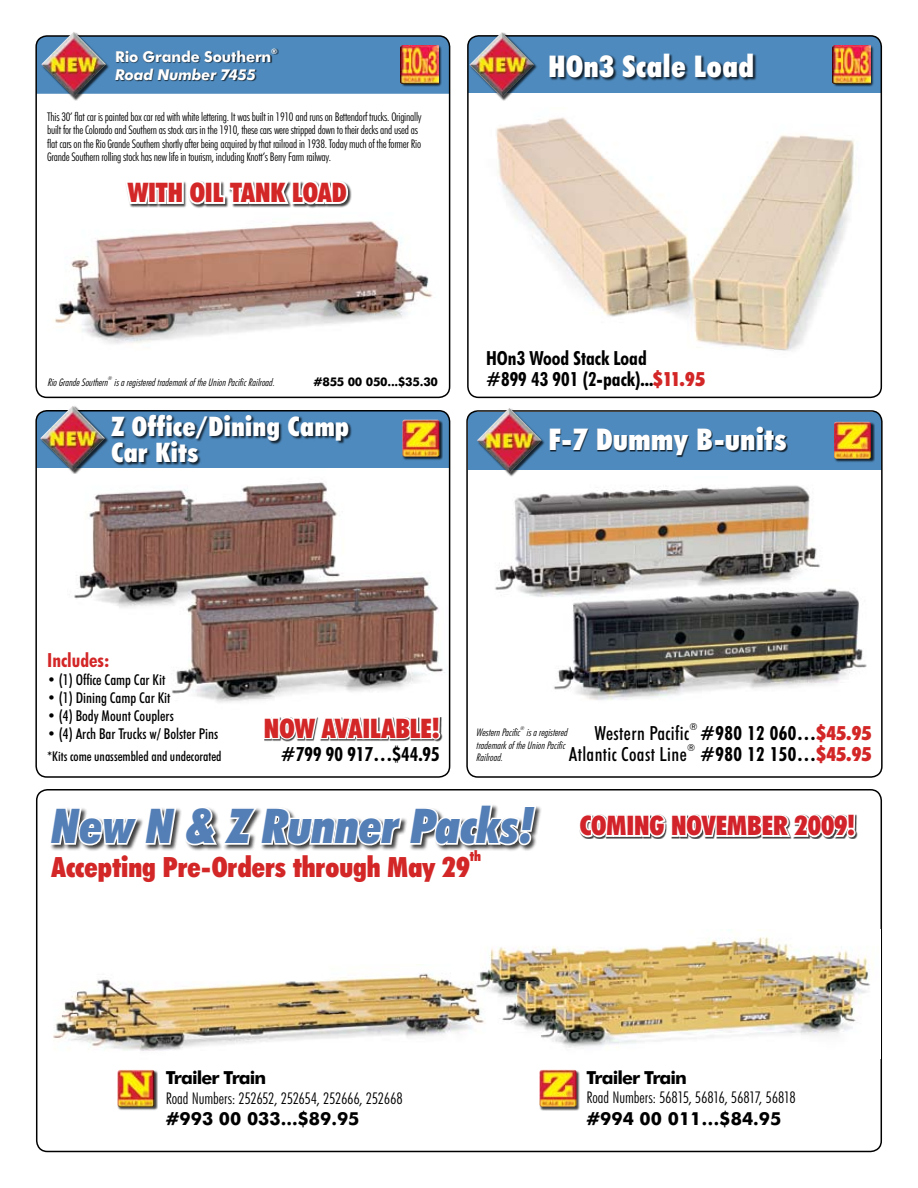
<style>
.page{position:relative;width:918px;height:1188px;background:#fff}
.page>*{position:absolute;margin:0;border:0;box-sizing:border-box;transform-origin:0 0}
.t1{font:italic 900 condensed 48px "Futura BT";color:#547eb6}
.t2{font:900 condensed 30px "Futura BT";letter-spacing:.02em;color:#fff}
.t3{font:900 condensed 27.9px "Futura BT";color:#d32627}
.t4{font:900 condensed 27px "Futura BT";letter-spacing:-.005em;color:#d32627}
.t5{font:900 condensed 27px/25.8px "Futura BT";letter-spacing:.02em;color:#fff}
.t6{font:900 condensed 27px "Futura BT";color:#d2232a}
.t7{font:700 condensed 19.5px/21px "Futura BT";color:#000}
.t8{font:500 condensed 19.5px "Futura BT";letter-spacing:.02em;color:#000}
.t9{font:700 condensed 19.5px "Futura BT";color:#d32627}
.t10{font:700 18px "Futura BT";color:#000}
.t11{font:700 18px "Futura BT";letter-spacing:-.05em;color:#000}
.t12{font:300 condensed 16.2px "Futura BT";letter-spacing:-.01em;color:#000}
.t13{font:500 condensed 15px "Futura BT";color:#000}
.t14{font:700 15px "Futura BT";letter-spacing:-.01em;color:#fff}
.t15{font:italic 700 15px "Futura BT";letter-spacing:-.015em;color:#fff}
.t16{font:900 condensed 13.95px "Futura BT";color:#d32627}
.t17{font:500 condensed 13.5px "Futura BT";color:#000}
.t18{font:300 condensed 12px/13.5px "Futura BT";letter-spacing:-.02em;color:#000}
.t19{font:700 12px "Futura BT";letter-spacing:-.02em;color:#000}
.t20{font:italic 300 condensed 10.5px/12.6px "Futura BT";color:#000}
.t21{font:500 condensed 9.75px "Futura BT";color:#000}
.t22{font:700 7.5px "Futura BT";color:#fff}
.t23{font:italic 300 condensed 5.25px "Futura BT";color:#000}
.s1{font-weight:900;color:#d32627}
</style>
<div class="page">
<img style="left:495px;top:485px;width:325px;height:112px">
<img style="left:547px;top:579px;width:320px;height:121px">
<img style="left:74px;top:482px;width:371px;height:221px">
<img style="left:496px;top:117px;width:358px;height:234px">
<img style="left:54px;top:221px;width:379px;height:123px">
<div style="left:38px;top:37px;width:412px;height:57px;background:#4e8abe"></div>
<div style="left:35px;top:35px;width:415px;height:363px;border:2px solid #000;border-radius:11px"></div>
<div style="left:116px;top:49px;width:163px;height:33px;background:#000;opacity:.75"></div>
<div style="left:401px;top:45px;width:41px;height:42px;background:#000;opacity:.75"></div>
<img style="left:400px;top:45px;width:38px;height:38px">
<div style="left:41px;top:32px;width:69px;height:69px;background:#000;opacity:.75"></div>
<img style="left:41px;top:32px;width:65px;height:65px">
<div style="left:36px;top:411px;width:413px;height:57px;background:#4e8abe"></div>
<div style="left:35px;top:410px;width:415px;height:368px;border:2px solid #000;border-radius:11px"></div>
<div style="left:111px;top:415px;width:242px;height:51px;background:#000;opacity:.75"></div>
<div style="left:40px;top:406px;width:68px;height:68px;background:#000;opacity:.75"></div>
<img style="left:40px;top:406px;width:65px;height:65px">
<div style="left:403px;top:420px;width:40px;height:41px;background:#000;opacity:.75"></div>
<img style="left:402px;top:420px;width:37px;height:37px">
<svg style="left:264px;top:717px;width:178px;height:25px"></svg>
<div style="left:468px;top:412px;width:414px;height:57px;background:#4e8abe"></div>
<div style="left:466px;top:410px;width:417px;height:368px;border:2px solid #000;border-radius:11px"></div>
<div style="left:551px;top:428px;width:237px;height:29px;background:#000;opacity:.75"></div>
<div style="left:834px;top:422px;width:41px;height:41px;background:#000;opacity:.75"></div>
<img style="left:834px;top:422px;width:37px;height:37px">
<div style="left:477px;top:408px;width:68px;height:68px;background:#000;opacity:.75"></div>
<img style="left:477px;top:408px;width:65px;height:65px">
<div style="left:468px;top:36px;width:413px;height:57px;background:#4e8abe"></div>
<div style="left:467px;top:35px;width:415px;height:363px;border:2px solid #000;border-radius:11px"></div>
<div style="left:550px;top:54px;width:207px;height:28px;background:#000;opacity:.75"></div>
<div style="left:470px;top:32px;width:68px;height:70px;background:#000;opacity:.75"></div>
<img style="left:469px;top:32px;width:65px;height:66px">
<div style="left:833px;top:45px;width:41px;height:42px;background:#000;opacity:.75"></div>
<img style="left:832px;top:45px;width:38px;height:38px">
<svg style="left:51px;top:805px;width:487px;height:46px"></svg>
<img style="left:489px;top:937px;width:381px;height:111px">
<div style="left:540px;top:1070px;width:41px;height:41px;background:#000;opacity:.75"></div>
<img style="left:539px;top:1070px;width:37px;height:37px">
<svg style="left:577px;top:789px;width:280px;height:50px"></svg>
<div style="left:118px;top:1070px;width:40px;height:41px;background:#000;opacity:.75"></div>
<img style="left:117px;top:1070px;width:37px;height:37px">
<img style="left:36px;top:964px;width:454px;height:99px">
<img style="left:93px;top:1003px;width:389px;height:44px">
<svg style="left:123px;top:181px;width:227px;height:43px"></svg>
<p class="t14" style="left:115px;top:48px;width:158px">Rio Grande Southern</p>
<p class="t22" style="left:271px;top:47px;width:8px">®</p>
<p class="t15" style="left:115px;top:66px;width:142px">Road Number 7455</p>
<p class="t18" style="left:47px;top:109px;width:376px">This 30’ flat car is painted box car red with white lettering. It was built in 1910 and runs on Bettendorf trucks. Originally built for the Colorado and Southern as stock cars in the 1910, these cars were stripped down to their decks and used as flat cars on the Rio Grande Southern shortly after being acquired by that railroad in 1938. Today much of the former Rio Grande Southern rolling stock has new life in tourism, including Knott’s Berry Farm railway.</p>
<h3 class="t4" style="left:128px;top:176px;width:220px">WITH OIL TANK LOAD</h3>
<h2 class="t2" style="left:548px;top:48px;width:207px">HOn3 Scale Load</h2>
<p class="t20" style="left:47px;top:376px;width:232px">Rio Grande Southern is a registered trademark of the Union Pacific Railroad.</p>
<p class="t19" style="left:313px;top:374px;width:126px">#855 00 050...$35.30</p>
<p class="t23" style="left:108px;top:375px;width:7px">®</p>
<h3 class="t5" style="left:111px;top:413px;width:239px">Z Office/Dining Camp<br>Car Kits</h3>
<h3 class="t7" style="left:486px;top:347px;width:220px">HOn3 Wood Stack Load<br>#899 43 901 (2-pack)...<span class="s1">$11.95</span></h3>
<h2 class="t2" style="left:549px;top:421px;width:239px">F-7 Dummy B-units</h2>
<h3 class="t9" style="left:47px;top:648px;width:64px">Includes:</h3>
<p class="t13" style="left:47px;top:670px;width:120px">• (1) Office Camp Car Kit</p>
<p class="t13" style="left:47px;top:688px;width:125px">• (1) Dining Camp Car Kit</p>
<p class="t13" style="left:47px;top:706px;width:128px">• (4) Body Mount Couplers</p>
<p class="t13" style="left:47px;top:724px;width:173px">• (4) Arch Bar Trucks w/ Bolster Pins</p>
<p class="t17" style="left:47px;top:748px;width:176px">*Kits come unassembled and undecorated</p>
<h3 class="t4" style="left:264px;top:712px;width:177px">NOW AVAILABLE!</h3>
<h3 class="t7" style="left:281px;top:744px;width:160px">#799 90 917…$44.95</h3>
<h3 class="t8" style="left:594px;top:722px;width:96px">Western Pacific</h3>
<p class="t21" style="left:690px;top:720px;width:10px">®</p>
<h3 class="t7" style="left:700px;top:723px;width:173px">#980 12 060…<span class="s1">$45.95</span></h3>
<h3 class="t8" style="left:569px;top:743px;width:120px">Atlantic Coast Line</h3>
<p class="t21" style="left:687px;top:741px;width:10px">®</p>
<h3 class="t7" style="left:700px;top:744px;width:173px">#980 12 150…<span class="s1">$45.95</span></h3>
<p class="t23" style="left:520px;top:725px;width:7px">®</p>
<p class="t20" style="left:476px;top:739px;width:93px">trademarkoftheUnionPacific<br>Railroad.</p>
<p class="t20" style="left:476px;top:726px;width:96px">Western Pacific is a registered</p>
<h1 class="t1" style="left:52px;top:797px;width:484px">New N &amp; Z Runner Packs!</h1>
<h3 class="t3" style="left:52px;top:850px;width:420px">Accepting Pre-Orders through May 29</h3>
<p class="t16" style="left:470px;top:848px;width:13px">th</p>
<h3 class="t6" style="left:580px;top:809px;width:277px">COMING NOVEMBER 2009!</h3>
<h3 class="t11" style="left:166px;top:1066px;width:102px">Trailer Train</h3>
<h3 class="t12" style="left:166px;top:1088px;width:238px">Road Numbers: 252652, 252654, 252666, 252668</h3>
<h3 class="t10" style="left:166px;top:1108px;width:195px">#993 00 033...$89.95</h3>
<h3 class="t11" style="left:586px;top:1066px;width:102px">Trailer Train</h3>
<h3 class="t12" style="left:586px;top:1088px;width:211px">Road Numbers: 56815, 56816, 56817, 56818</h3>
<h3 class="t10" style="left:586px;top:1108px;width:196px">#994 00 011…$84.95</h3>
</div>
